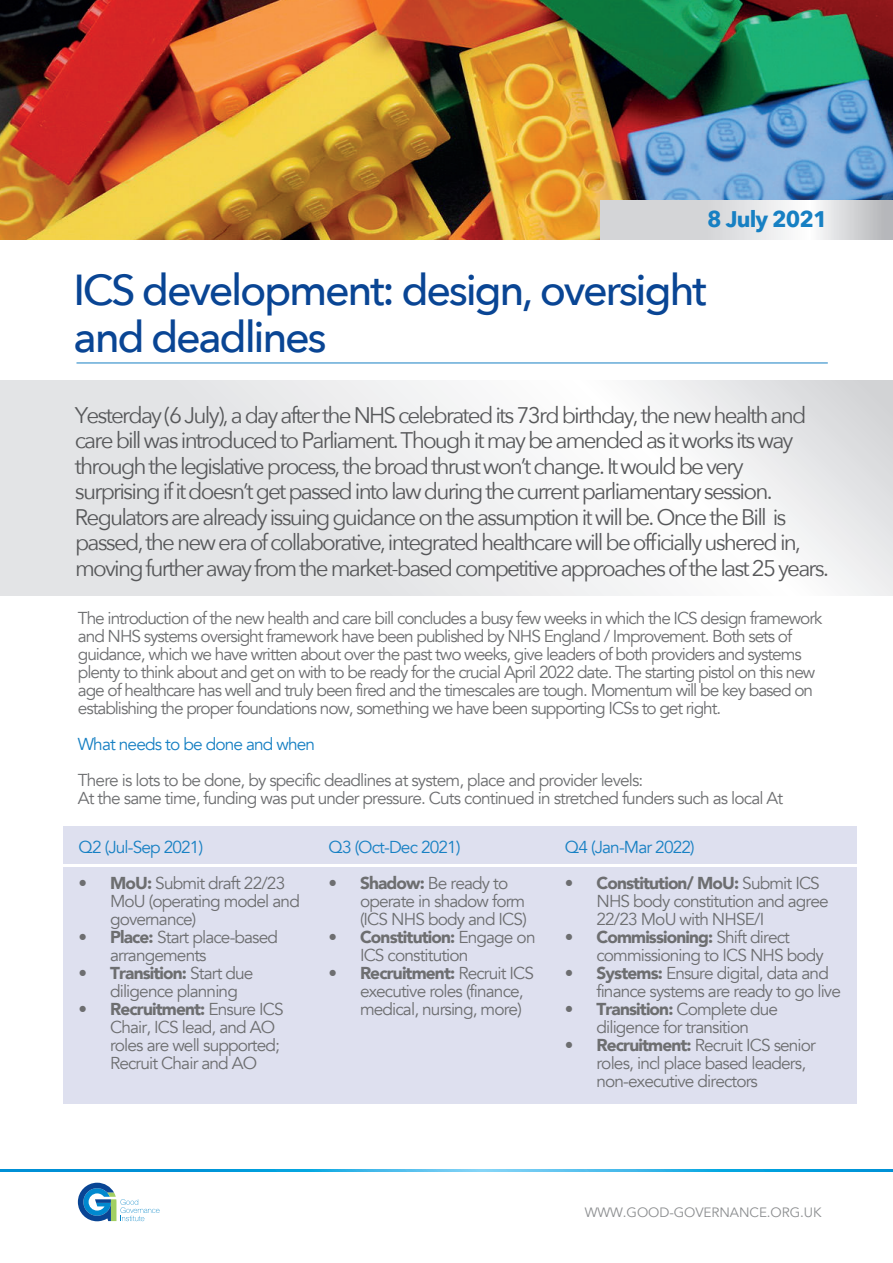
<style>
.page{position:relative;width:893px;height:1263px;background:#fff}
.page>*{position:absolute;margin:0;border:0;box-sizing:border-box;transform-origin:0 0}
.t1{font:500 43.2px/46.8px "Avenir Next";letter-spacing:-.055em;color:#094594}
.t2{font:22.5px/25.5px "Avenir Next";letter-spacing:-.08em;color:#57585a}
.t3{font:700 22.5px "Avenir Next";letter-spacing:-.04em;color:#1780c3}
.t4{font:17.25px/18px "Avenir";letter-spacing:-.05em;color:#6d6e70}
.t5{font:17.25px "Avenir";letter-spacing:-.05em;color:#1780c3}
.t6{font:13.5px "Avenir";letter-spacing:-.005em;color:#8c8e90}
.s1{font-weight:900}
</style>
<div class="page">
<div style="left:63px;top:827px;width:793px;height:37px;background:#dee0ef"></div>
<div style="left:63px;top:867px;width:793px;height:236px;background:#dee0ef"></div>
<img style="left:0;top:0;width:893px;height:239px">
<svg style="left:600px;top:201px;width:292px;height:39px"></svg>
<svg style="left:0;top:380px;width:893px;height:215px"></svg>
<hr style="left:76px;top:363px;width:752px;height:1px;background:#1780c3">
<svg style="left:78px;top:1183px;width:82px;height:38px"></svg>
<svg style="left:0;top:1169px;width:892px;height:3px;background:#23a9e2"></svg>
<h2 class="t3" style="left:707px;top:200px;width:122px">8 July 2021</h2>
<h1 class="t1" style="left:74px;top:265px;width:634px">ICS development: design, oversight and deadlines</h1>
<p class="t2" style="left:75px;top:401px;width:756px">Yesterday (6 July), a day after the NHS celebrated its 73rd birthday, the new health and care bill was introduced to Parliament. Though it may be amended as it works its way through the legislative process, the broad thrust won’t change. It would be very surprising if it doesn’t get passed into law during the current parliamentary session.<br>Regulators are already issuing guidance on the assumption it will be. Once the Bill is passed, the new era of collaborative, integrated healthcare will be officially ushered in, moving further away from the market-based competitive approaches of the last 25 years.</p>
<p class="t4" style="left:78px;top:610px;width:746px">The introduction of the new health and care bill concludes a busy few weeks in which the ICS design framework and NHS systems oversight framework have been published by NHS England / Improvement. Both sets of guidance, which we have written about over the past two weeks, give leaders of both providers and systems plenty to think about and get on with to be ready for the crucial April 2022 date. The starting pistol on this new age of healthcare has well and truly been fired and the timescales are tough. Momentum will be key based on establishing the proper foundations now, something we have been supporting ICSs to get right.</p>
<p class="t5" style="left:78px;top:734px;width:239px">What needs to be done and when</p>
<p class="t4" style="left:78px;top:771px;width:707px">There is lots to be done, by specific deadlines at system, place and provider levels:<br>At the same time, funding was put under pressure. Cuts continued in stretched funders such as local At</p>
<p class="t5" style="left:79px;top:837px;width:126px">Q2 (Jul-Sep 2021)</p>
<p class="t4" style="left:110px;top:874px;width:191px;text-indent:-31px">• <span class="s1">MoU:</span> Submit draft 22/23<br>MoU (operating model and governance)</p>
<p class="t4" style="left:110px;top:928px;width:169px;text-indent:-31px">• <span class="s1">Place:</span> Start place-based arrangements</p>
<p class="t4" style="left:110px;top:964px;width:145px;text-indent:-32px">• <span class="s1">Transition:</span> Start due diligence planning</p>
<p class="t4" style="left:110px;top:1000px;width:175px;text-indent:-32px"><span class="s1">• Recruitment:</span> Ensure ICS<br>Chair, ICS lead, and AO roles are well supported;<br>Recruit Chair and AO</p>
<p class="t5" style="left:328px;top:837px;width:133px">Q3 (Oct-Dec 2021)</p>
<p class="t4" style="left:360px;top:874px;width:168px;text-indent:-32px">• <span class="s1">Shadow:</span> Be ready to operate in shadow form (ICS NHS body and ICS)</p>
<p class="t4" style="left:360px;top:928px;width:177px;text-indent:-32px">• <span class="s1">Constitution:</span> Engage on<br>ICS constitution</p>
<p class="t4" style="left:360px;top:964px;width:176px;text-indent:-32px">• <span class="s1">Recruitment:</span> Recruit ICS executive roles (finance, medical, nursing, more)</p>
<p class="t5" style="left:565px;top:837px;width:131px">Q4 (Jan-Mar 2022)</p>
<p class="t4" style="left:596px;top:874px;width:234px;text-indent:-32px">• <span class="s1">Constitution/ MoU:</span> Submit ICS<br>NHS body constitution and agree<br>22/23 MoU with NHSE/I</p>
<p class="t4" style="left:596px;top:928px;width:229px;text-indent:-32px">• <span class="s1">Commissioning:</span> Shift direct commissioning to ICS NHS body</p>
<p class="t4" style="left:596px;top:964px;width:246px;text-indent:-32px">• <span class="s1">Systems:</span> Ensure digital, data and finance systems are ready to go live</p>
<p class="t4" style="left:565px;top:1000px;width:215px;text-align:center"><span class="s1">• Transition:</span> Complete due diligence for transition</p>
<p class="t4" style="left:596px;top:1036px;width:221px;text-indent:-32px">• <span class="s1">Recruitment:</span> Recruit ICS senior roles, incl place based leaders, non-executive directors</p>
<p class="t6" style="left:585px;top:1205px;width:238px">WWW.GOOD-GOVERNANCE.ORG.UK</p>
</div>
